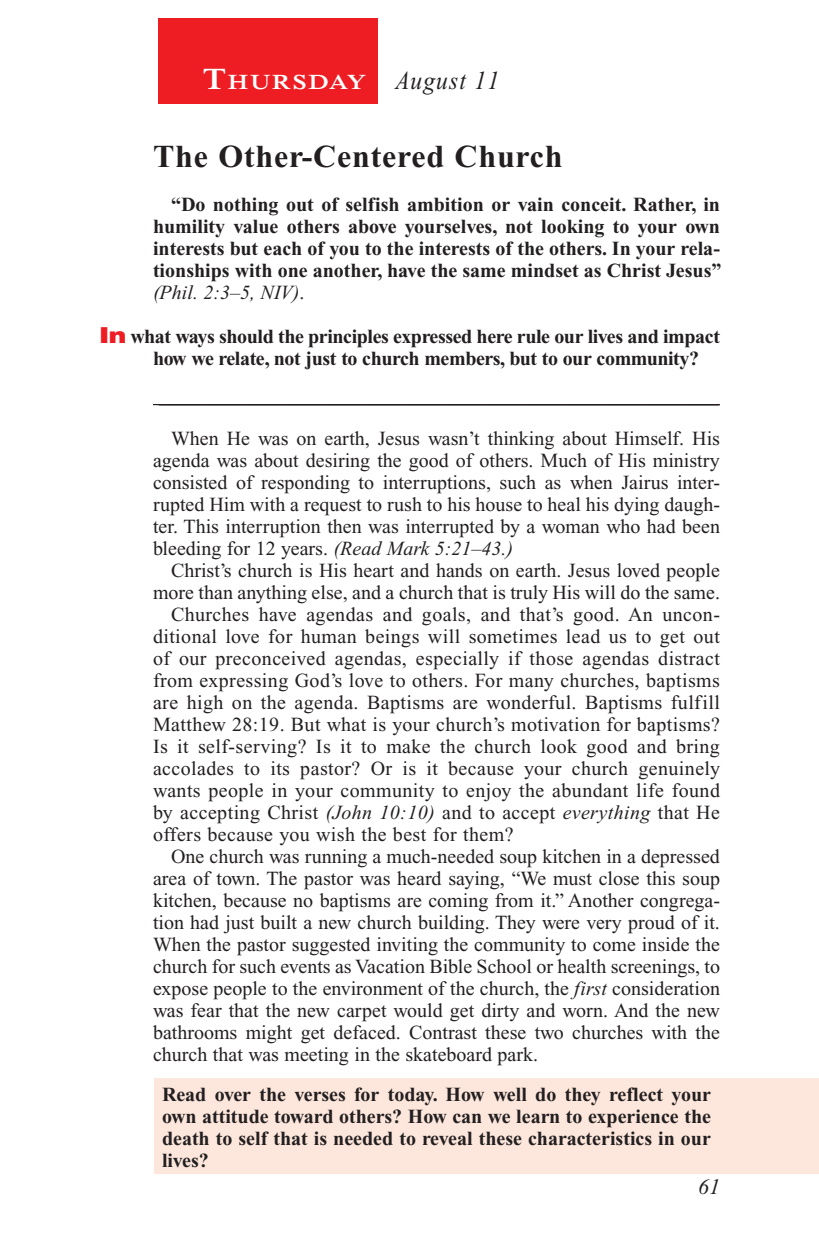
<style>
.page{position:relative;width:819px;height:1260px;background:#fff}
.page>*{position:absolute;margin:0;border:0;box-sizing:border-box;transform-origin:0 0}
.Head{font:700 32px "Times New Roman PS Std";letter-spacing:.025em;color:#231f20}
.Lesson_Dates{font:italic 26px "Times New Roman PS Std";letter-spacing:.05em;color:#231f20;scale:.9 1}
.t1{font:italic 22px "Times New Roman PS Std";color:#231f20}
.Daily_Header{font:600 21px "Times NRMT Std";letter-spacing:.07em;color:#fff;scale:1.1 1}
.Body{font:20px/22px "Times New Roman PS Std";color:#231f20;text-align:justify}
.Body-2{font:700 20px/22px "Times New Roman PS Std";color:#231f20;text-align:justify}
.x-screened_box-text{font:700 20px/22px "Times New Roman PS Std";color:#231f20;text-align:justify}
.Question{font:700 20px/22px "Times New Roman PS Std";letter-spacing:-.02em;color:#231f20}
.Blank_Lines{font:20px "Times New Roman PS Std";color:#231f20}
.s1{font-size:30px}
.s2{font-weight:400;font-style:italic}
.s3{font-weight:400}
.s4{font-family:"Helvetica LT Std";font-weight:900;font-size:22px;color:#ee1d23}
.s5{font-style:italic}
</style>
<div class="page">
<div style="left:158px;top:18px;width:220px;height:86px;background:#ee1d23"></div>
<div style="left:155px;top:1078px;width:664px;height:96px;background:#fde7dc"></div>
<hr style="left:153px;top:404px;width:567px;height:1px;background:#231f20">
<p class="Daily_Header" style="left:203px;top:70px;width:150px"><span class="s1">T</span>HURSDAY</p>
<p class="Lesson_Dates" style="left:396px;top:66px;width:117px">August 11</p>
<p class="Head" style="left:153px;top:138px;width:411px">The Other-Centered Church</p>
<p class="Body-2" style="left:153px;top:193px;width:570px;text-indent:18px">“Do nothing out of selfish ambition or vain conceit. Rather, in humility value others above yourselves, not looking to your own interests but each of you to the interests of the others. In your rela&shy;tionships with one another, have the same mindset as Christ Jesus” <span class="s2">(Phil. 2:3–5, NIV)</span><span class="s3">.</span></p>
<p class="Question" style="left:153px;top:325px;width:569px;text-indent:-54px"><span class="s4">In</span> what ways should the principles expressed here rule our lives and impact how we relate, not just to church members, but to our community?</p>
<p class="Blank_Lines" style="left:159px;top:385px;width:561px">________________________________________________________</p>
<p class="Body" style="left:153px;top:427px;width:569px;text-indent:18px">When He was on earth, Jesus wasn’t thinking about Himself. His agenda was about desiring the good of others. Much of His ministry consisted of responding to interruptions, such as when Jairus inter&shy;rupted Him with a request to rush to his house to heal his dying daugh&shy;ter. This interruption then was interrupted by a woman who had been bleeding for 12 years. <span class="s5">(Read Mark 5:21–43.)</span></p>
<p class="Body" style="left:153px;top:559px;width:569px;text-align:right">Christ’s church is His heart and hands on earth. Jesus loved people more than anything else, and a church that is truly His will do the same.</p>
<p class="Body" style="left:153px;top:603px;width:569px;text-indent:18px">Churches have agendas and goals, and that’s good. An uncon&shy;ditional love for human beings will sometimes lead us to get out of our preconceived agendas, especially if those agendas distract from expressing God’s love to others. For many churches, baptisms are high on the agenda. Baptisms are wonderful. Baptisms fulfill Matthew 28:19. But what is your church’s motivation for baptisms?<br>Is it self-serving? Is it to make the church look good and bring accolades to its pastor? Or is it because your church genuinely wants people in your community to enjoy the abundant life found by accepting Christ <span class="s5">(John 10:10)</span> and to accept <span class="s5">everything</span> that He offers because you wish the best for them?</p>
<p class="Body" style="left:153px;top:845px;width:569px;text-indent:18px">One church was running a much-needed soup kitchen in a depressed area of town. The pastor was heard saying, “We must close this soup kitchen, because no baptisms are coming from it.” Another congrega&shy;tion had just built a new church building. They were very proud of it.<br>When the pastor suggested inviting the community to come inside the church for such events as Vacation Bible School or health screenings, to expose people to the environment of the church, the <span class="s5">first</span> consideration was fear that the new carpet would get dirty and worn. And the new bathrooms might get defaced. Contrast these two churches with the church that was meeting in the skateboard park.</p>
<p class="x-screened_box-text" style="left:162px;top:1083px;width:551px">Read over the verses for today. How well do they reflect your own attitude toward others? How can we learn to experience the death to self that is needed to reveal these characteristics in our lives?</p>
<p class="t1" style="left:698px;top:1175px;width:23px">61</p>
</div>
